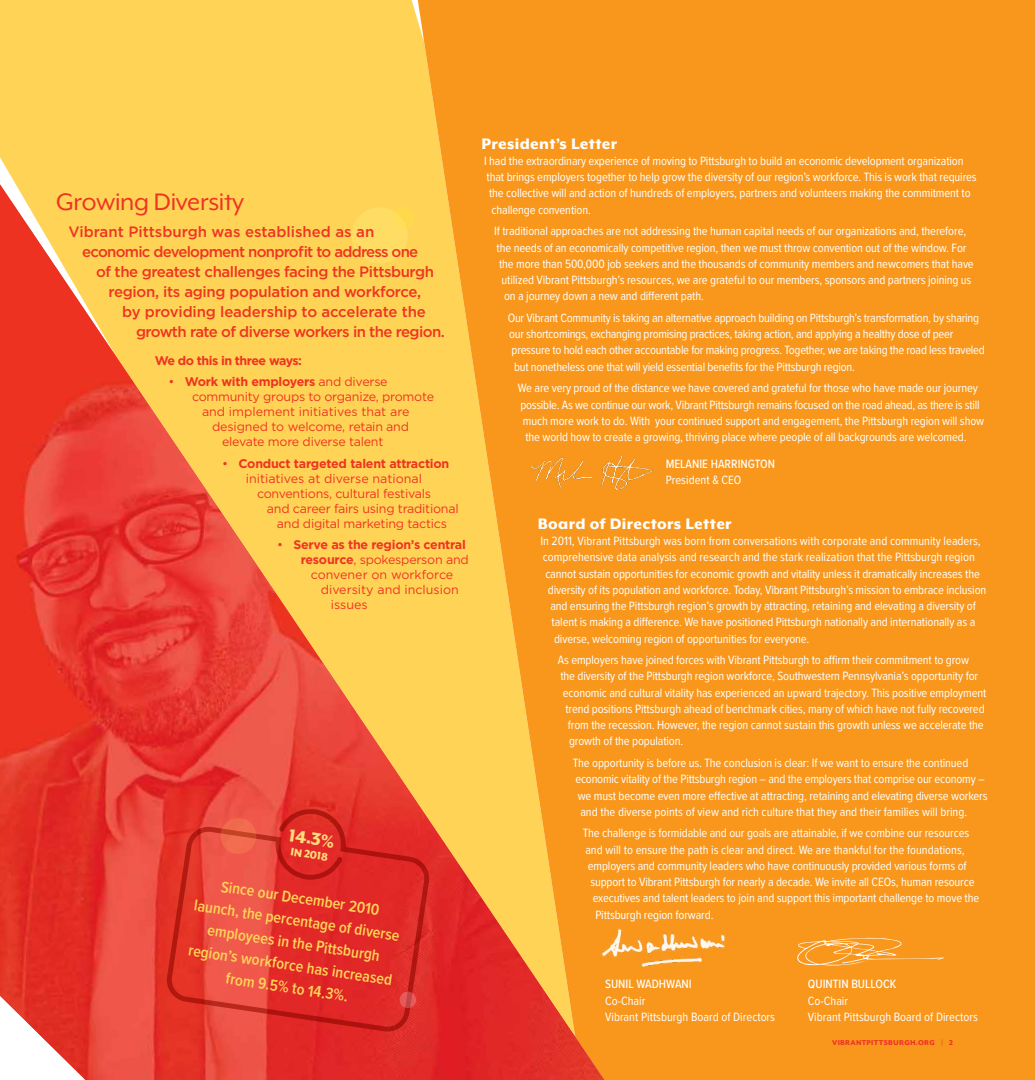
<style>
.page{position:relative;width:1035px;height:1080px;background:#fff}
.page>*{position:absolute;margin:0;border:0;box-sizing:border-box;transform-origin:0 0}
.t1{font:27.5px "Mr Eaves XL Mod OT";letter-spacing:-.01em;color:#ee3423}
.t2{font:800 20px "Mr Eaves XL Mod OT";color:#ffdc7b}
.t3{font:800 17.5px "Mr Eaves XL Mod OT";letter-spacing:.02em;color:#fff}
.t4{font:600 16.25px/22.5px "Proxima Nova Cond";color:#ffd456;text-align:center}
.t5{font:500 15px "Gotham";letter-spacing:-.03em;color:#ee3423}
.t6{font:500 15px "Gotham";letter-spacing:-.05em;color:#ee3423}
.t7{font:500 15px "Gotham";letter-spacing:-.01em;color:#ee3423}
.t8{font:500 15px "Gotham";color:#ee3423}
.t9{font:12.5px/16.2px "Proxima Nova Cond";letter-spacing:-.01em;color:#fff}
.t10{font:12.5px "Gotham";letter-spacing:-.02em;color:#ee3423}
.t11{font:700 12.5px/15px "Gotham";letter-spacing:-.02em;color:#ee3423;text-align:center}
.t12{font:12.5px "Gotham";color:#ee3423}
.t13{font:500 12.5px "Proxima Nova Cond";color:#fff}
.t14{font:700 12.5px "Gotham";letter-spacing:-.04em;color:#ee3423}
.t15{font:800 12.5px "Mr Eaves XL Mod OT";color:#ffdc7b}
.t16{font:800 8.12px "Mr Eaves XL Mod OT";letter-spacing:.04em;color:#ee3423}
.s1{font-weight:400}
.s2{font-weight:700}
</style>
<div class="page">
<div style="left:0;top:0;width:418px;height:184px;background:#ffd456"></div>
<div style="left:418px;top:0;width:617px;height:1080px;background:#f8971c"></div>
<img style="left:0;top:184px;width:604px;height:896px">
<svg style="left:165px;top:807px;width:266px;height:226px;background:#e1332d"></svg>
<img style="left:524px;top:444px;width:136px;height:61px">
<img style="left:598px;top:919px;width:143px;height:54px">
<svg style="left:797px;top:938px;width:147px;height:28px;background:#f8a337"></svg>
<svg style="left:399px;top:991px;width:17px;height:18px"></svg>
<svg style="left:218px;top:817px;width:40px;height:37px"></svg>
<svg style="left:348px;top:205px;width:68px;height:59px;background:#ffd95d"></svg>
<h1 class="t1" style="left:56px;top:188px;width:190px">Growing Diversity</h1>
<p class="t8" style="left:68px;top:223px;width:307px">Vibrant Pittsburgh was established as an</p>
<p class="t6" style="left:82px;top:243px;width:338px">economic development nonprofit to address one</p>
<p class="t5" style="left:96px;top:263px;width:340px">of the greatest challenges facing the Pittsburgh</p>
<p class="t5" style="left:109px;top:283px;width:314px">region, its aging population and workforce,</p>
<p class="t7" style="left:122px;top:303px;width:305px">by providing leadership to accelerate the</p>
<p class="t5" style="left:136px;top:323px;width:310px">growth rate of diverse workers in the region.</p>
<p class="t14" style="left:155px;top:353px;width:149px">We do this in three ways:</p>
<p class="t11" style="left:169px;top:374px;width:221px"><span class="s1">•</span> Work with employers <span class="s1">and diverse</span></p>
<p class="t10" style="left:192px;top:389px;width:244px">community groups to organize, promote</p>
<p class="t12" style="left:202px;top:404px;width:209px">and implement initiatives that are</p>
<p class="t10" style="left:212px;top:419px;width:199px">designed to welcome, retain and</p>
<p class="t10" style="left:222px;top:434px;width:163px">elevate more diverse talent</p>
<p class="t11" style="left:222px;top:456px;width:229px"><span class="s1">•</span> Conduct targeted talent attraction <span class="s1">initiatives at diverse national</span></p>
<p class="t10" style="left:257px;top:486px;width:176px">conventions, cultural festivals</p>
<p class="t10" style="left:267px;top:501px;width:193px">and career fairs using traditional</p>
<p class="t10" style="left:277px;top:516px;width:172px">and digital marketing tactics</p>
<p class="t11" style="left:277px;top:537px;width:190px"><span class="s1">•</span> Serve as the region’s central</p>
<p class="t10" style="left:301px;top:552px;width:170px"><span class="s2">resource</span>, spokesperson and</p>
<p class="t12" style="left:311px;top:567px;width:144px">convener on workforce</p>
<p class="t12" style="left:321px;top:582px;width:140px">diversity and inclusion</p>
<p class="t10" style="left:331px;top:597px;width:38px">issues</p>
<h2 class="t2" style="left:291px;top:825px;width:47px;rotate:9deg">14.3%</h2>
<p class="t15" style="left:292px;top:845px;width:39px;rotate:8deg">IN 2018</p>
<h3 class="t4" style="left:199px;top:872px;width:209px;rotate:8deg">Since our December 2010 launch, the percentage of diverse employees in the Pittsburgh region’s workforce has increased from 9.5% to 14.3%.</h3>
<h3 class="t3" style="left:482px;top:135px;width:137px">President’s Letter</h3>
<p class="t9" style="left:484px;top:152px;width:481px">I had the extraordinary experience of moving to Pittsburgh to build an economic development organization</p>
<p class="t9" style="left:487px;top:168px;width:492px">that brings employers together to help grow the diversity of our region’s workforce. This is work that requires</p>
<p class="t9" style="left:489px;top:185px;width:483px">the collective will and action of hundreds of employers, partners and volunteers making the commitment to</p>
<p class="t9" style="left:492px;top:201px;width:101px">challenge convention.</p>
<p class="t9" style="left:494px;top:223px;width:474px">If traditional approaches are not addressing the human capital needs of our organizations and, therefore,</p>
<p class="t9" style="left:497px;top:239px;width:471px">the needs of an economically competitive region, then we must throw convention out of the window. For</p>
<p class="t9" style="left:499px;top:255px;width:476px">the more than 500,000 job seekers and the thousands of community members and newcomers that have</p>
<p class="t9" style="left:502px;top:271px;width:471px">utilized Vibrant Pittsburgh’s resources, we are grateful to our members, sponsors and partners joining us</p>
<p class="t9" style="left:504px;top:288px;width:201px">on a journey down a new and different path.</p>
<p class="t9" style="left:508px;top:309px;width:473px">Our Vibrant Community is taking an alternative approach building on Pittsburgh’s transformation, by sharing</p>
<p class="t9" style="left:509px;top:325px;width:446px">our shortcomings, exchanging promising practices, taking action, and applying a healthy dose of peer</p>
<p class="t9" style="left:512px;top:342px;width:475px">pressure to hold each other accountable for making progress. Together, we are taking the road less traveled</p>
<p class="t9" style="left:514px;top:358px;width:342px">but nonetheless one that will yield essential benefits for the Pittsburgh region.</p>
<p class="t9" style="left:518px;top:380px;width:462px">We are very proud of the distance we have covered and grateful for those who have made our journey</p>
<p class="t9" style="left:520px;top:396px;width:461px">possible. As we continue our work, Vibrant Pittsburgh remains focused on the road ahead, as there is still</p>
<p class="t9" style="left:523px;top:412px;width:463px">much more work to do. With your continued support and engagement, the Pittsburgh region will show</p>
<p class="t9" style="left:525px;top:428px;width:443px">the world how to create a growing, thriving place where people of all backgrounds are welcomed.</p>
<p class="t13" style="left:666px;top:455px;width:111px">MELANIE HARRINGTON</p>
<p class="t9" style="left:666px;top:471px;width:77px">President &amp; CEO</p>
<h3 class="t3" style="left:538px;top:515px;width:195px">Board of Directors Letter</h3>
<p class="t9" style="left:540px;top:532px;width:442px">In 2011, Vibrant Pittsburgh was born from conversations with corporate and community leaders,</p>
<p class="t9" style="left:543px;top:548px;width:434px">comprehensive data analysis and research and the stark realization that the Pittsburgh region</p>
<p class="t9" style="left:545px;top:565px;width:436px">cannot sustain opportunities for economic growth and vitality unless it dramatically increases the</p>
<p class="t9" style="left:548px;top:581px;width:440px">diversity of its population and workforce. Today, Vibrant Pittsburgh’s mission to embrace inclusion</p>
<p class="t9" style="left:550px;top:597px;width:427px">and ensuring the Pittsburgh region’s growth by attracting, retaining and elevating a diversity of</p>
<p class="t9" style="left:552px;top:613px;width:425px">talent is making a difference. We have positioned Pittsburgh nationally and internationally as a</p>
<p class="t9" style="left:554px;top:630px;width:257px">diverse, welcoming region of opportunities for everyone.</p>
<p class="t9" style="left:558px;top:651px;width:413px">As employers have joined forces with Vibrant Pittsburgh to affirm their commitment to grow</p>
<p class="t9" style="left:560px;top:668px;width:419px">the diversity of the Pittsburgh region workforce, Southwestern Pennsylvania’s opportunity for</p>
<p class="t9" style="left:563px;top:684px;width:425px">economic and cultural vitality has experienced an upward trajectory. This positive employment</p>
<p class="t9" style="left:565px;top:700px;width:421px">trend positions Pittsburgh ahead of benchmark cities, many of which have not fully recovered</p>
<p class="t9" style="left:568px;top:716px;width:417px">from the recession. However, the region cannot sustain this growth unless we accelerate the</p>
<p class="t9" style="left:569px;top:733px;width:116px">growth of the population.</p>
<p class="t9" style="left:573px;top:754px;width:397px">The opportunity is before us. The conclusion is clear: If we want to ensure the continued</p>
<p class="t9" style="left:575px;top:771px;width:411px">economic vitality of the Pittsburgh region – and the employers that comprise our economy –</p>
<p class="t9" style="left:578px;top:787px;width:411px">we must become even more effective at attracting, retaining and elevating diverse workers</p>
<p class="t9" style="left:580px;top:803px;width:388px">and the diverse points of view and rich culture that they and their families will bring.</p>
<p class="t9" style="left:583px;top:825px;width:388px">The challenge is formidable and our goals are attainable, if we combine our resources</p>
<p class="t9" style="left:585px;top:841px;width:381px">and will to ensure the path is clear and direct. We are thankful for the foundations,</p>
<p class="t9" style="left:588px;top:857px;width:380px">employers and community leaders who have continuously provided various forms of</p>
<p class="t9" style="left:590px;top:873px;width:386px">support to Vibrant Pittsburgh for nearly a decade. We invite all CEOs, human resource</p>
<p class="t9" style="left:593px;top:890px;width:388px">executives and talent leaders to join and support this important challenge to move the</p>
<p class="t9" style="left:595px;top:906px;width:120px">Pittsburgh region forward.</p>
<p class="t13" style="left:605px;top:975px;width:88px">SUNIL WADHWANI</p>
<p class="t9" style="left:605px;top:992px;width:172px">Co-Chair<br>Vibrant Pittsburgh Board of Directors</p>
<p class="t13" style="left:808px;top:975px;width:90px">QUINTIN BULLOCK</p>
<p class="t9" style="left:808px;top:992px;width:172px">Co-Chair<br>Vibrant Pittsburgh Board of Directors</p>
<p class="t16" style="left:832px;top:1039px;width:122px">VIBRANTPITTSBURGH.ORG | 2</p>
</div>
